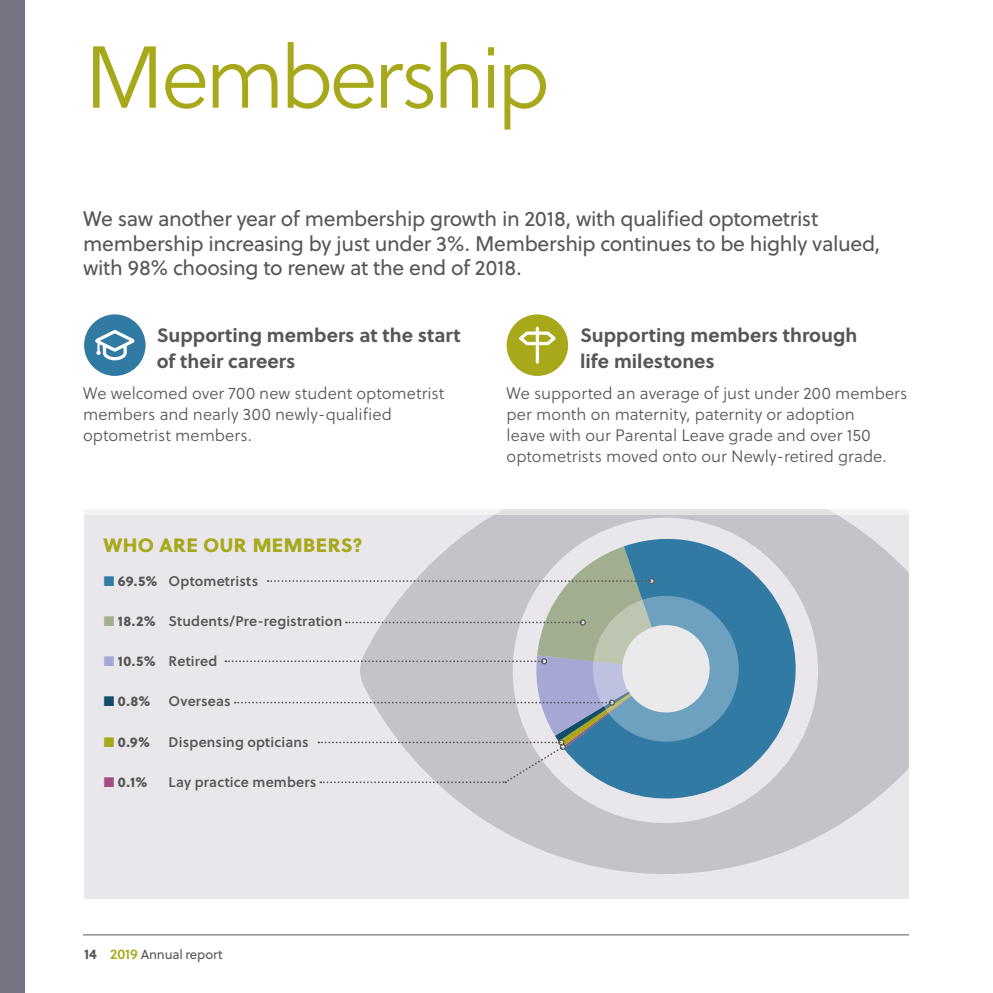
<style>
.page{position:relative;width:993px;height:993px;background:#fff}
.page>*{position:absolute;margin:0;border:0;box-sizing:border-box;transform-origin:0 0}
.t1{font:300 87.5px "Soleil";letter-spacing:-.05em;color:#a7a91a}
.t2{font:700 22.75px "Soleil";letter-spacing:-.01em;color:#a7a91a}
.t3{font:21px/24.5px "Soleil";letter-spacing:-.015em;color:#575756}
.t4{font:700 19.25px/26.2px "Soleil";color:#575756}
.t5{font:300 16.62px/21px "Soleil";color:#575756}
.t6{font:600 14px "Soleil";letter-spacing:.015em;color:#575756}
.t7{font:800 14px "Soleil";color:#575756}
.t8{font:13.12px "Soleil";letter-spacing:-.01em;color:#575756}
.s1{color:#307aa4}
.s2{font-weight:800}
.s3{color:#a1ae8f}
.s4{color:#a5a8d5}
.s5{color:#114c68}
.s6{color:#a7a91a}
.s7{color:#a64c85}
.s8{font-weight:700;font-size:14px}
.s9{font-weight:600;font-size:14px;color:#a7a91a}
</style>
<div class="page">
<div style="left:0;top:0;width:25px;height:992px;background:#787483"></div>
<hr style="left:83px;top:934px;width:825px;height:1px;background:#575756">
<div style="left:84px;top:509px;width:824px;height:389px;background:#e9e7eb"></div>
<svg style="left:360px;top:514px;width:548px;height:359px;fill:#c5c2c9"></svg>
<svg style="left:563px;top:537px;width:233px;height:262px"></svg>
<svg style="left:84px;top:509px;width:824px;height:5px;fill:#f3f2f4"></svg>
<svg style="left:225px;top:546px;width:523px;height:236px"></svg>
<div style="left:84px;top:314px;width:61px;height:62px;background:#307aa4;border-radius:50%"></div>
<svg style="left:95px;top:330px;width:39px;height:30px"></svg>
<div style="left:506px;top:314px;width:62px;height:62px;background:#a7a91a;border-radius:50%"></div>
<svg style="left:519px;top:326px;width:36px;height:37px"></svg>
<h1 class="t1" style="left:84px;top:16px;width:467px">Membership</h1>
<p class="t3" style="left:83px;top:206px;width:798px">We saw another year of membership growth in 2018, with qualified optometrist membership increasing by just under 3%. Membership continues to be highly valued, with 98% choosing to renew at the end of 2018.</p>
<p class="t4" style="left:157px;top:320px;width:305px">Supporting members at the start of their careers</p>
<p class="t5" style="left:83px;top:383px;width:362px">We welcomed over 700 new student optometrist members and nearly 300 newly-qualified optometrist members.</p>
<h2 class="t2" style="left:103px;top:526px;width:261px">Who are our members?</h2>
<p class="t6" style="left:104px;top:569px;width:156px"><span class="s1">■</span> <span class="s2">69.5%</span> Optometrists</p>
<p class="t6" style="left:104px;top:610px;width:240px"><span class="s3">■</span> <span class="s2">18.2%</span> Students/Pre-registration</p>
<p class="t6" style="left:104px;top:650px;width:115px"><span class="s4">■</span> <span class="s2">10.5%</span> Retired</p>
<p class="t7" style="left:104px;top:690px;width:48px"><span class="s5">■</span> 0.8%</p>
<p class="t6" style="left:168px;top:690px;width:64px">Overseas</p>
<p class="t7" style="left:104px;top:730px;width:48px"><span class="s6">■</span> 0.9%</p>
<p class="t6" style="left:168px;top:730px;width:141px">Dispensing opticians</p>
<p class="t7" style="left:104px;top:770px;width:45px"><span class="s7">■</span> 0.1%</p>
<p class="t6" style="left:168px;top:771px;width:149px">Lay practice members</p>
<p class="t4" style="left:580px;top:320px;width:278px">Supporting members through life milestones</p>
<p class="t5" style="left:506px;top:383px;width:402px">We supported an average of just under 200 members per month on maternity, paternity or adoption<br>leave with our Parental Leave grade and over 150 optometrists moved onto our Newly-retired grade.</p>
<p class="t8" style="left:84px;top:944px;width:140px"><span class="s8">14</span> <span class="s9">2019</span> Annual report</p>
</div>
